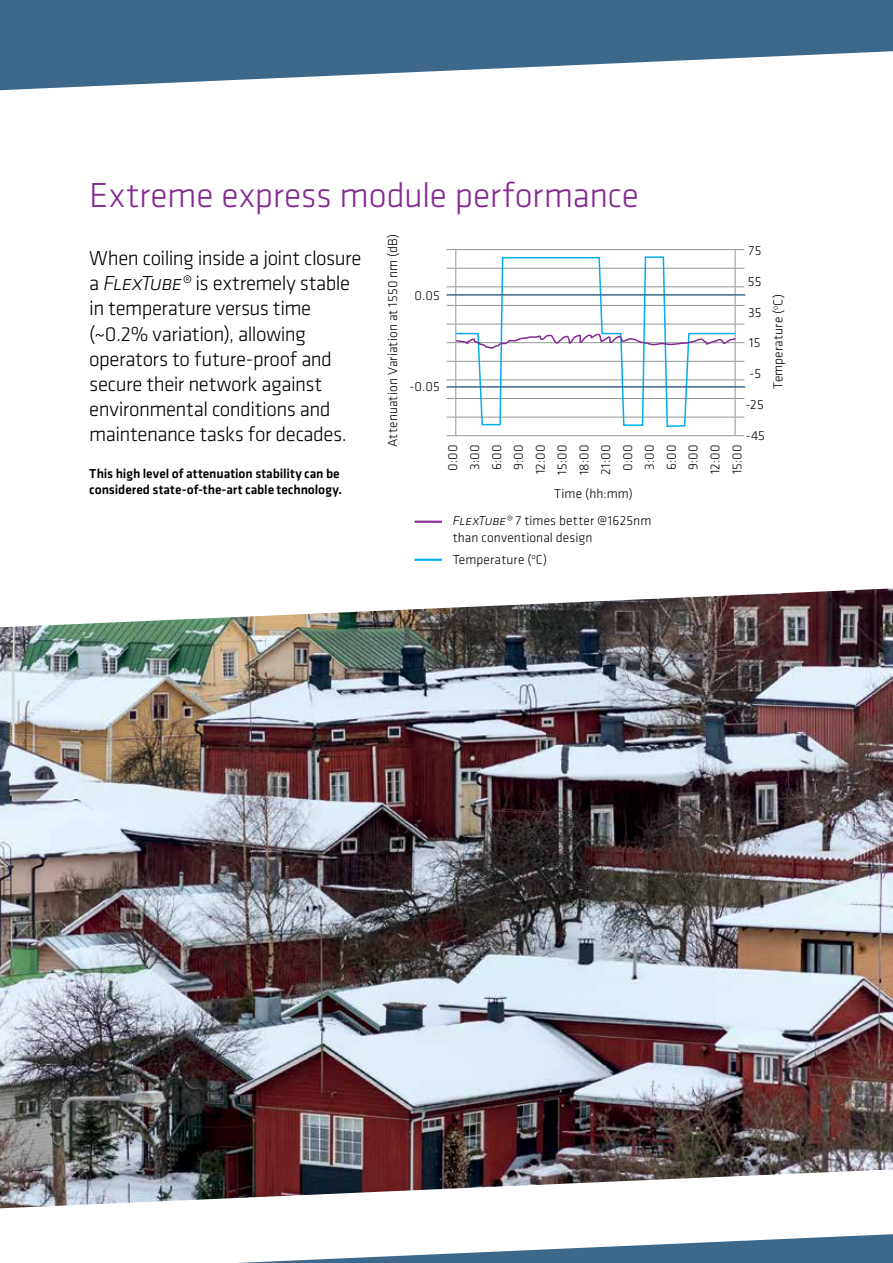
<style>
.page{position:relative;width:893px;height:1263px;background:#fff}
.page>*{position:absolute;margin:0;border:0;box-sizing:border-box;transform-origin:0 0}
.t1{font:300 36px "Klavika";letter-spacing:-.01em;color:#842b91}
.t2{font:300 21px/25.2px "Klavika";letter-spacing:-.025em;color:#000}
.t3{font:300 13.5px/21.9px "Klavika";letter-spacing:.01em;color:#000}
.t4{font:500 13.5px/16.2px "Klavika";letter-spacing:-.005em;color:#000}
.s1{font-style:italic}
</style>
<div class="page">
<img style="left:0;top:588px;width:892px;height:606px">
<hr style="left:892px;top:0;width:1px;height:1263px;background:#842b91">
<img style="left:892px;top:568px;width:1px;height:601px">
<svg style="left:0;top:0;width:893px;height:91px;fill:#3d688a"></svg>
<svg style="left:0;top:1194px;width:893px;height:69px"></svg>
<hr style="left:414px;top:521px;width:28px;height:2px;background:#842b91">
<hr style="left:414px;top:559px;width:28px;height:2px;background:#00aeef">
<hr style="left:446px;top:386px;width:299px;height:2px;background:#3d688a">
<hr style="left:446px;top:294px;width:299px;height:2px;background:#3d688a">
<svg style="left:446px;top:249px;width:298px;height:187px"></svg>
<h1 class="t1" style="left:89px;top:173px;width:551px">Extreme express module performance</h1>
<p class="t2" style="left:89px;top:245px;width:274px">When coiling inside a joint closure a <span class="s1">FlexTube®</span> is extremely stable in temperature versus time (~0.2% variation), allowing operators to future-proof and secure their network against environmental conditions and maintenance tasks for decades.</p>
<p class="t4" style="left:89px;top:465px;width:254px">This high level of attenuation stability can be considered state-of-the-art cable technology.</p>
<p class="t3" style="left:381px;top:447px;width:214px;rotate:-90deg">Attenuation Variation at 1550 nm (dB)</p>
<p class="t3" style="left:414px;top:284px;width:27px">0.05</p>
<p class="t3" style="left:409px;top:376px;width:32px">-0.05</p>
<p class="t3" style="left:748px;top:240px;width:14px">75</p>
<p class="t3" style="left:748px;top:270px;width:15px">55</p>
<p class="t3" style="left:748px;top:301px;width:15px">35</p>
<p class="t3" style="left:749px;top:332px;width:13px">15</p>
<p class="t3" style="left:749px;top:362px;width:13px">-5</p>
<p class="t3" style="left:746px;top:393px;width:20px">-25</p>
<p class="t3" style="left:746px;top:424px;width:21px">-45</p>
<p class="t3" style="left:442px;top:471px;width:28px;rotate:-90deg">0:00</p>
<p class="t3" style="left:726px;top:474px;width:31px;rotate:-90deg">15:00</p>
<p class="t3" style="left:554px;top:483px;width:80px">Time (hh:mm)</p>
<p class="t3" style="left:485px;top:470px;width:27px;rotate:-90deg">6:00</p>
<p class="t3" style="left:529px;top:475px;width:32px;text-align:center;rotate:-90deg">12:00<br>15:00<br>18:00<br>21:00<br>0:00<br>3:00</p>
<p class="t3" style="left:682px;top:470px;width:27px;rotate:-90deg">9:00</p>
<p class="t3" style="left:464px;top:470px;width:27px;rotate:-90deg">3:00</p>
<p class="t3" style="left:507px;top:470px;width:27px;rotate:-90deg">9:00</p>
<p class="t3" style="left:660px;top:470px;width:27px;rotate:-90deg">6:00</p>
<p class="t3" style="left:704px;top:474px;width:31px;rotate:-90deg">12:00</p>
<p class="t3" style="left:453px;top:513px;width:200px;line-height:16.2px"><span class="s1">Flextube®</span> 7 times better @1625nm than conventional design</p>
<p class="t3" style="left:453px;top:548px;width:96px">Temperature (<sup>0</sup>C)</p>
<p class="t3" style="left:767px;top:389px;width:96px;rotate:-90deg">Temperature (<sup>0</sup>C)</p>
</div>
